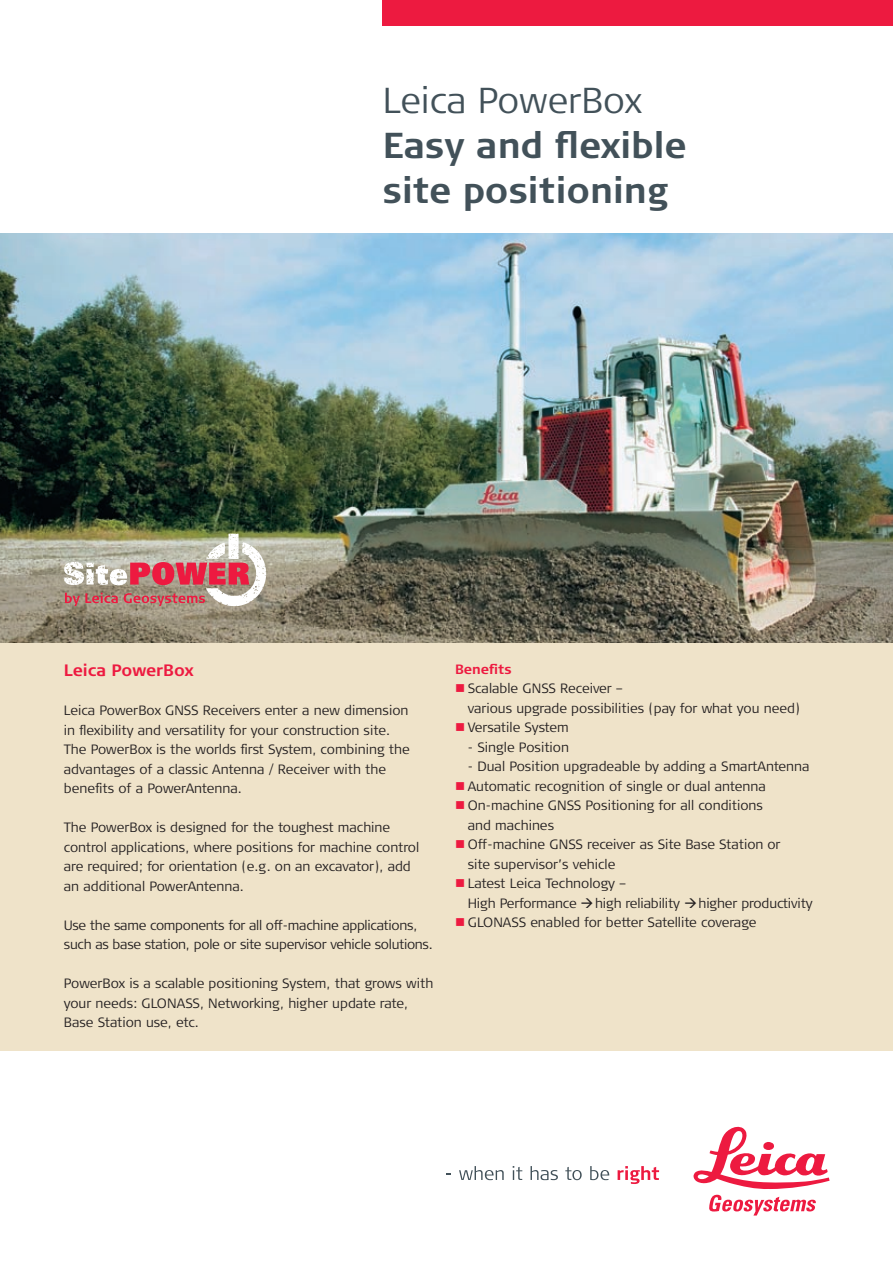
<style>
.page{position:relative;width:893px;height:1263px;background:#fff}
.page>*{position:absolute;margin:0;border:0;box-sizing:border-box;transform-origin:0 0}
.t1{font:700 36px/45px "Signa Column";color:#425159}
.t2{font:300 36px "Signa Column";color:#425159}
.t3{font:700 16.5px "Signa Column";color:#ed1a40}
.t4{font:300 13.5px/19.5px "Signa Column";color:#231f20}
.t5{font:300 13.5px/19.5px "Signa Column";letter-spacing:-.02em;color:#231f20}
.t6{font:700 13.5px "Signa Column";color:#ed1a40}
.s1{color:#ed1a40}
</style>
<div class="page">
<div style="left:383px;top:0;width:510px;height:26px;background:#ed1a40"></div>
<svg style="left:459px;top:1166px;width:45px;height:14px"></svg>
<svg style="left:513px;top:1166px;width:9px;height:14px"></svg>
<svg style="left:531px;top:1166px;width:27px;height:14px"></svg>
<svg style="left:565px;top:1167px;width:17px;height:13px"></svg>
<svg style="left:590px;top:1166px;width:19px;height:14px"></svg>
<svg style="left:618px;top:1166px;width:41px;height:18px"></svg>
<svg style="left:693px;top:1127px;width:136px;height:62px"></svg>
<svg style="left:709px;top:1195px;width:107px;height:20px"></svg>
<div style="left:0;top:642px;width:893px;height:408px;background:#efe3c9"></div>
<img style="left:0;top:234px;width:893px;height:408px">
<svg style="left:64px;top:534px;width:202px;height:72px"></svg>
<h1 class="t2" style="left:383px;top:80px;width:260px">Leica PowerBox</h1>
<h1 class="t1" style="left:383px;top:123px;width:306px">Easy and flexible site positioning</h1>
<p class="t3" style="left:64px;top:661px;width:131px">Leica PowerBox</p>
<p class="t4" style="left:64px;top:701px;width:347px">Leica PowerBox GNSS Receivers enter a new dimension in flexibility and versatility for your construction site.<br>The PowerBox is the worlds first System, combining the advantages of a classic Antenna / Receiver with the benefits of a PowerAntenna.</p>
<p class="t4" style="left:64px;top:818px;width:357px">The PowerBox is designed for the toughest machine control applications, where positions for machine control are required; for orientation (e.g. on an excavator), add an additional PowerAntenna.</p>
<p class="t5" style="left:64px;top:915px;width:371px">Use the same components for all off-machine applications, such as base station, pole or site supervisor vehicle solutions.</p>
<p class="t4" style="left:64px;top:974px;width:371px">PowerBox is a scalable positioning System, that grows with your needs: GLONASS, Networking, higher update rate,<br>Base Station use, etc.</p>
<p class="t6" style="left:455px;top:661px;width:58px">Benefits</p>
<p class="t4" style="left:468px;top:679px;width:334px;text-indent:-13px"><span class="s1">■</span> Scalable GNSS Receiver –<br>various upgrade possibilities (pay for what you need)</p>
<p class="t4" style="left:455px;top:718px;width:115px"><span class="s1">■</span> Versatile System</p>
<p class="t4" style="left:468px;top:737px;width:103px">- Single Position</p>
<p class="t4" style="left:468px;top:757px;width:343px">- Dual Position upgradeable by adding a SmartAntenna</p>
<p class="t4" style="left:455px;top:776px;width:312px"><span class="s1">■</span> Automatic recognition of single or dual antenna</p>
<p class="t4" style="left:468px;top:796px;width:297px;text-indent:-13px"><span class="s1">■</span> On-machine GNSS Positioning for all conditions and machines</p>
<p class="t4" style="left:468px;top:835px;width:314px;text-indent:-13px"><span class="s1">■</span> Off-machine GNSS receiver as Site Base Station or site supervisor’s vehicle</p>
<p class="t4" style="left:468px;top:874px;width:161px;text-indent:-13px"><span class="s1">■</span> Latest Leica Technology –<br>High Performance</p>
<p class="t4" style="left:595px;top:893px;width:87px">high reliability</p>
<p class="t4" style="left:698px;top:893px;width:116px">higher productivity</p>
<p class="t4" style="left:455px;top:913px;width:303px"><span class="s1">■</span> GLONASS enabled for better Satellite coverage</p>
</div>
